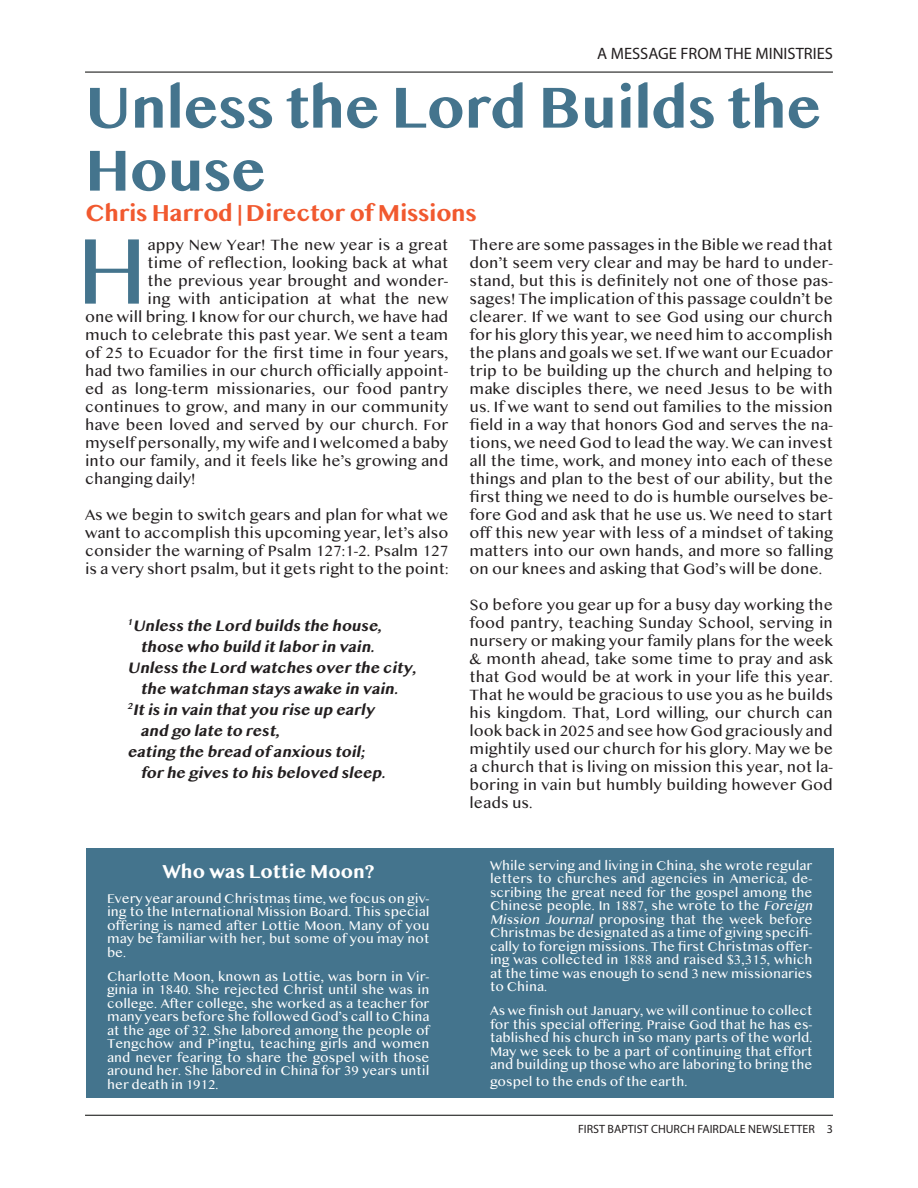
<style>
.page{position:relative;width:918px;height:1188px;background:#fff}
.page>*{position:absolute;margin:0;border:0;box-sizing:border-box;transform-origin:0 0}
.Copy{font:99.15px "Myanmar MN";color:#44748d}
.Headline{font:700 60px/63px "Myanmar MN";letter-spacing:-.01em;color:#44748d}
.Intro{font:700 24px "Myanmar MN";letter-spacing:-.01em;color:#f1592f}
.Folio_-_Section_Titl{font:700 19.5px "Myanmar MN";color:#fff}
.Folio_-_Section_Titl-2{font:16.5px "Myriad Pro";color:#231f20}
.Copy-2{font:15.75px/18px "Myanmar MN";color:#231f20;text-align:justify}
.Copy-3{font:italic 700 15.75px "Myanmar MN";color:#231f20}
.Folio_-_Section_Titl-3{font:13.5px/13.5px "Myanmar MN";color:#fff;text-align:justify}
.t1{font:12px "Myriad Pro";color:#231f20}
.s1{font-style:italic}
</style>
<div class="page">
<hr style="left:85px;top:72px;width:748px;height:1px;background:#040503">
<hr style="left:85px;top:1115px;width:748px;height:1px;background:#040503">
<div style="left:86px;top:848px;width:748px;height:250px;background:#44748d"></div>
<p class="Folio_-_Section_Titl-2" style="left:597px;top:43px;width:237px">A MESSAGE FROM THE MINISTRIES</p>
<p class="Headline" style="left:85px;top:75px;width:738px">Unless the Lord Builds the<br>House</p>
<p class="Intro" style="left:85px;top:199px;width:393px">Chris Harrod | Director of Missions</p>
<p class="Copy" style="left:76px;top:211px;width:73px">H</p>
<p class="Copy-2" style="left:148px;top:235px;width:302px">appy New Year! The new year is a great</p>
<p class="Copy-2" style="left:148px;top:253px;width:302px">time of reflection, looking back at what</p>
<p class="Copy-2" style="left:148px;top:271px;width:302px">the previous year brought and wonder-</p>
<p class="Copy-2" style="left:148px;top:289px;width:302px">ing with anticipation at what the new</p>
<p class="Copy-2" style="left:85px;top:307px;width:365px">one will bring. I know for our church, we have had</p>
<p class="Copy-2" style="left:85px;top:325px;width:365px">much to celebrate this past year. We sent a team</p>
<p class="Copy-2" style="left:85px;top:343px;width:365px">of 25 to Ecuador for the first time in four years,</p>
<p class="Copy-2" style="left:85px;top:361px;width:365px">had two families in our church officially appoint-</p>
<p class="Copy-2" style="left:85px;top:379px;width:365px">ed as long-term missionaries, our food pantry</p>
<p class="Copy-2" style="left:85px;top:397px;width:365px">continues to grow, and many in our community</p>
<p class="Copy-2" style="left:85px;top:415px;width:365px">have been loved and served by our church. For</p>
<p class="Copy-2" style="left:85px;top:433px;width:365px">myself personally, my wife and I welcomed a baby</p>
<p class="Copy-2" style="left:85px;top:451px;width:365px">into our family, and it feels like he’s growing and</p>
<p class="Copy-2" style="left:85px;top:469px;width:112px">changing daily!</p>
<p class="Copy-2" style="left:85px;top:505px;width:365px">As we begin to switch gears and plan for what we want to accomplish this upcoming year, let’s also consider the warning of Psalm 127:1-2. Psalm 127 is a very short psalm, but it gets right to the point:</p>
<p class="Copy-3" style="left:128px;top:616px;width:260px"><sup>1</sup>Unlessthe Lord buildsthe house,</p>
<p class="Copy-3" style="left:140px;top:637px;width:239px">those who build itlaborin vain.</p>
<p class="Copy-3" style="left:128px;top:658px;width:294px">Unlessthe Lord watchesoverthe city,</p>
<p class="Copy-3" style="left:140px;top:679px;width:263px">the watchman staysawake in vain.</p>
<p class="Copy-3" style="left:128px;top:700px;width:253px"><sup>2</sup>Itisin vain thatyou rise up early</p>
<p class="Copy-3" style="left:140px;top:721px;width:145px">and go late to rest,</p>
<p class="Copy-3" style="left:128px;top:742px;width:243px">eating the bread of anxioustoil;</p>
<p class="Copy-3" style="left:140px;top:763px;width:250px">forhe givesto hisbeloved sleep.</p>
<p class="Folio_-_Section_Titl" style="left:162px;top:860px;width:213px">Who was Lottie Moon?</p>
<p class="Folio_-_Section_Titl-3" style="left:107px;top:891px;width:324px">Every year around Christmas time, we focus on giv&shy;ing to the International Mission Board. This special offering is named after Lottie Moon. Many of you may be familiar with her, but some of you may not be.</p>
<p class="Folio_-_Section_Titl-3" style="left:107px;top:969px;width:324px">Charlotte Moon, known as Lottie, was born in Vir&shy;ginia in 1840. She rejected Christ until she was in college. After college, she worked as a teacher for many years before she followed God’s call to China at the age of 32. She labored among the people of Tengchow and P’ingtu, teaching girls and women and never fearing to share the gospel with those around her. She labored in China for 39 years until her death in 1912.</p>
<p class="Copy-2" style="left:470px;top:235px;width:365px">There are some passages in the Bible we read that don’t seem very clear and may be hard to under&shy;stand, but this is definitely not one of those pas&shy;sages! The implication of this passage couldn’t be clearer. If we want to see God using our church for his glory this year, we need him to accomplish the plans and goals we set. If we want our Ecuador trip to be building up the church and helping to make disciples there, we need Jesus to be with us. If we want to send out families to the mission field in a way that honors God and serves the na&shy;tions, we need God to lead the way. We can invest all the time, work, and money into each of these things and plan to the best of our ability, but the first thing we need to do is humble ourselves be&shy;fore God and ask that he use us. We need to start off this new year with less of a mindset of taking matters into our own hands, and more so falling on our knees and asking that God’s will be done.</p>
<p class="Copy-2" style="left:470px;top:595px;width:365px">So before you gear up for a busy day working the food pantry, teaching Sunday School, serving in nursery or making your family plans for the week &amp; month ahead, take some time to pray and ask that God would be at work in your life this year.<br>That he would be gracious to use you as he builds his kingdom. That, Lord willing, our church can look back in 2025 and see how God graciously and mightily used our church for his glory. May we be a church that is living on mission this year, not la&shy;boring in vain but humbly building however God leads us.</p>
<p class="Folio_-_Section_Titl-3" style="left:490px;top:859px;width:328px;text-align:left">While serving and living in China, she wrote regular letters to churches and agencies in America, de&shy;scribing the great need for the gospel among the Chinese people. In 1887, she wrote to the <span class="s1">Foreign Mission Journal</span> proposing that the week before Christmas be designated as a time of giving specifi&shy;cally to foreign missions. The first Christmas offer&shy;ing was collected in 1888 and raised $3,315, which at the time was enough to send 3 new missionaries to China.</p>
<p class="Folio_-_Section_Titl-3" style="left:490px;top:1004px;width:324px">As we finish out January, we will continue to collect for this special offering. Praise God that he has es&shy;tablished his church in so many parts of the world.<br>May we seek to be a part of continuing that effort and building up those who are laboring to bring the</p>
<p class="Folio_-_Section_Titl-3" style="left:490px;top:1074px;width:199px">gospel to the ends of the earth.</p>
<p class="t1" style="left:578px;top:1121px;width:256px">FIRST BAPTIST CHURCH FAIRDALE NEWSLETTER 3</p>
</div>
